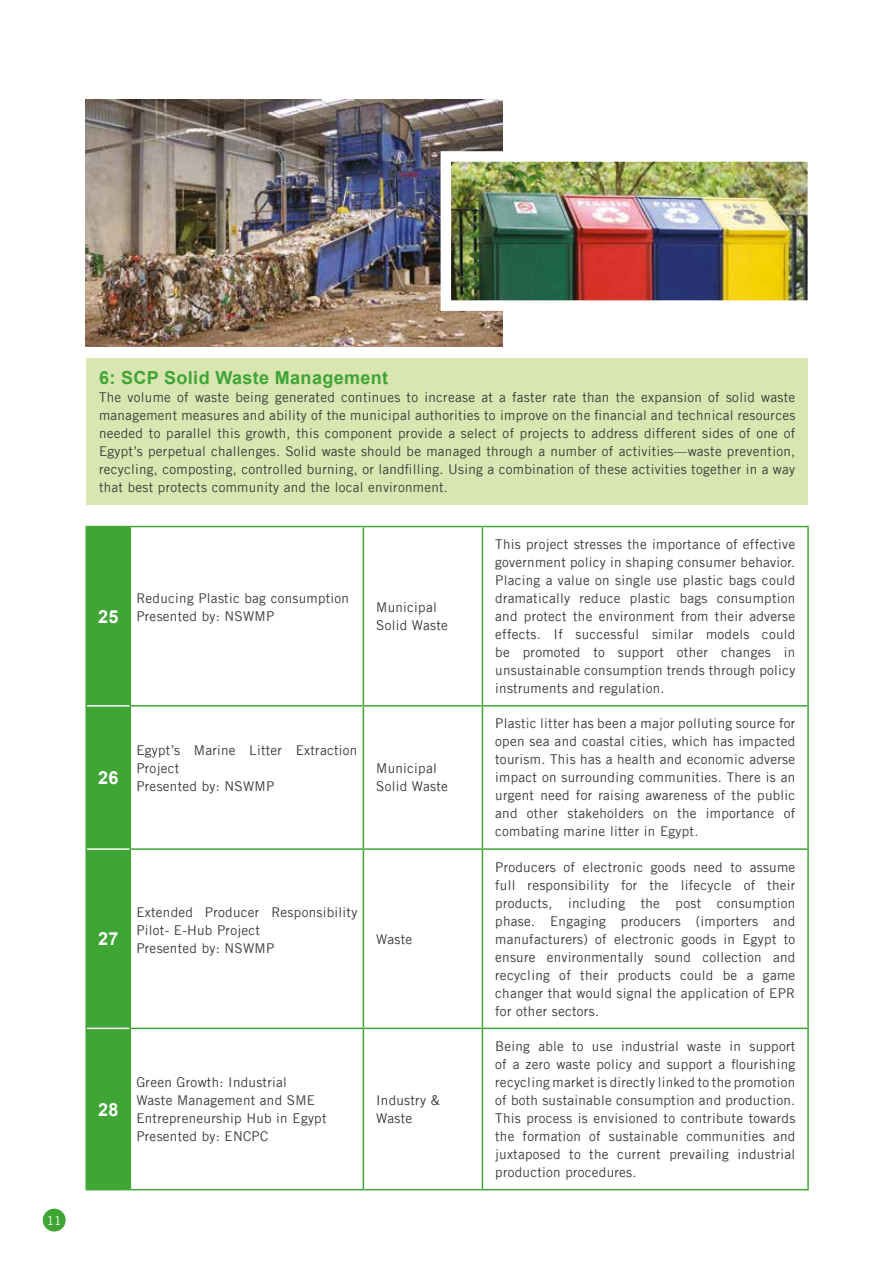
<style>
.page{position:relative;width:893px;height:1263px;background:#fff}
.page>*{position:absolute;margin:0;border:0;box-sizing:border-box;transform-origin:0 0}
.t1{font:700 18px "Arial";letter-spacing:.02em;color:#3fa535}
.t2{font:700 18px "Arial";letter-spacing:.02em;color:#fff}
.t3{font:13.5px/18px "Trade Gothic LT";letter-spacing:.02em;color:#3c3c3b}
.t4{font:12.15px "Trade Gothic LT";color:#fff}
</style>
<div class="page">
<div style="left:43px;top:1209px;width:23px;height:22px;background:#3fa535;border-radius:50%"></div>
<div style="left:86px;top:358px;width:722px;height:147px;background:#d9e6b1"></div>
<svg style="left:131px;top:527px;width:676px;height:662px"></svg>
<hr style="left:130px;top:527px;width:1px;height:178px;background:#3fa535">
<hr style="left:85px;top:706px;width:2px;height:143px;background:#3fa535">
<hr style="left:130px;top:706px;width:1px;height:142px;background:#3fa535">
<hr style="left:85px;top:849px;width:2px;height:179px;background:#3fa535">
<hr style="left:130px;top:850px;width:1px;height:178px;background:#3fa535">
<hr style="left:130px;top:1029px;width:1px;height:160px;background:#3fa535">
<hr style="left:807px;top:706px;width:2px;height:142px;background:#3fa535">
<hr style="left:807px;top:850px;width:2px;height:178px;background:#3fa535">
<hr style="left:85px;top:1028px;width:2px;height:161px;background:#3fa535">
<hr style="left:807px;top:1029px;width:2px;height:160px;background:#3fa535">
<hr style="left:85px;top:526px;width:36px;height:1px;background:#3fa535">
<hr style="left:85px;top:527px;width:2px;height:179px;background:#3fa535">
<hr style="left:130px;top:526px;width:233px;height:1px;background:#3fa535">
<hr style="left:363px;top:526px;width:119px;height:1px;background:#3fa535">
<hr style="left:482px;top:526px;width:327px;height:1px;background:#3fa535">
<hr style="left:807px;top:527px;width:2px;height:178px;background:#3fa535">
<hr style="left:85px;top:1189px;width:36px;height:1px;background:#3fa535">
<div style="left:86px;top:526px;width:44px;height:664px;background:#3fa535"></div>
<hr style="left:130px;top:1189px;width:233px;height:1px;background:#3fa535">
<hr style="left:363px;top:1189px;width:119px;height:1px;background:#3fa535">
<hr style="left:482px;top:1189px;width:327px;height:1px;background:#3fa535">
<hr style="left:363px;top:527px;width:1px;height:178px;background:#3fa535">
<hr style="left:482px;top:527px;width:1px;height:178px;background:#3fa535">
<hr style="left:130px;top:705px;width:233px;height:1px;background:#3fa535">
<hr style="left:363px;top:706px;width:1px;height:142px;background:#3fa535">
<hr style="left:363px;top:705px;width:119px;height:1px;background:#3fa535">
<hr style="left:482px;top:706px;width:1px;height:142px;background:#3fa535">
<hr style="left:482px;top:705px;width:327px;height:1px;background:#3fa535">
<hr style="left:130px;top:848px;width:233px;height:2px;background:#3fa535">
<hr style="left:363px;top:850px;width:1px;height:178px;background:#3fa535">
<hr style="left:363px;top:848px;width:119px;height:2px;background:#3fa535">
<hr style="left:482px;top:850px;width:1px;height:178px;background:#3fa535">
<hr style="left:482px;top:848px;width:327px;height:2px;background:#3fa535">
<hr style="left:130px;top:1028px;width:233px;height:1px;background:#3fa535">
<hr style="left:363px;top:1029px;width:1px;height:160px;background:#3fa535">
<hr style="left:363px;top:1028px;width:119px;height:1px;background:#3fa535">
<hr style="left:482px;top:1029px;width:1px;height:160px;background:#3fa535">
<hr style="left:482px;top:1028px;width:327px;height:1px;background:#3fa535">
<img style="left:86px;top:100px;width:416px;height:246px">
<img style="left:435px;top:146px;width:373px;height:170px">
<p class="t4" style="left:47px;top:1213px;width:16px">11</p>
<h1 class="t1" style="left:99px;top:366px;width:291px">6: SCP Solid Waste Management</h1>
<p class="t3" style="left:99px;top:388px;width:698px;text-align:justify">The volume of waste being generated continues to increase at a faster rate than the expansion of solid waste management measures and ability of the municipal authorities to improve on the financial and technical resources needed to parallel this growth, this component provide a select of projects to address different sides of one of Egypt’s perpetual challenges. Solid waste should be managed through a number of activities—waste prevention, recycling, composting, controlled burning, or landfilling. Using a combination of these activities together in a way that best protects community and the local environment.</p>
<h1 class="t2" style="left:98px;top:604px;width:22px">25</h1>
<p class="t3" style="left:136px;top:589px;width:214px">Reducing Plastic bag consumption<br>Presented by: NSWMP</p>
<p class="t3" style="left:376px;top:598px;width:73px">Municipal<br>Solid Waste</p>
<h1 class="t2" style="left:98px;top:766px;width:22px">26</h1>
<p class="t3" style="left:136px;top:741px;width:223px">Egypt’s Marine Litter Extraction<br>Project<br>Presented by: NSWMP</p>
<p class="t3" style="left:376px;top:759px;width:73px">Municipal<br>Solid Waste</p>
<h1 class="t2" style="left:98px;top:927px;width:22px">27</h1>
<p class="t3" style="left:136px;top:903px;width:223px">Extended Producer Responsibility<br>Pilot- E-Hub Project<br>Presented by: NSWMP</p>
<p class="t3" style="left:376px;top:930px;width:38px">Waste</p>
<h1 class="t2" style="left:98px;top:1097px;width:22px">28</h1>
<p class="t3" style="left:136px;top:1073px;width:192px">Green Growth: Industrial<br>Waste Management and SME<br>Entrepreneurship Hub in Egypt<br>Presented by: ENCPC</p>
<p class="t3" style="left:376px;top:1091px;width:65px">Industry &amp;<br>Waste</p>
<p class="t3" style="left:495px;top:535px;width:302px;text-align:justify">This project stresses the importance of effective government policy in shaping consumer behavior.<br>Placing a value on single use plastic bags could dramatically reduce plastic bags consumption and protect the environment from their adverse effects. If successful similar models could be promoted to support other changes in unsustainable consumption trends through policy instruments and regulation.</p>
<p class="t3" style="left:495px;top:714px;width:302px;text-align:justify">Plastic litter has been a major polluting source for open sea and coastal cities, which has impacted tourism. This has a health and economic adverse impact on surrounding communities. There is an urgent need for raising awareness of the public and other stakeholders on the importance of combating marine litter in Egypt.</p>
<p class="t3" style="left:495px;top:858px;width:302px;text-align:justify">Producers of electronic goods need to assume full responsibility for the lifecycle of their products, including the post consumption phase. Engaging producers (importers and manufacturers) of electronic goods in Egypt to ensure environmentally sound collection and recycling of their products could be a game changer that would signal the application of EPR for other sectors.</p>
<p class="t3" style="left:495px;top:1037px;width:302px;text-align:justify">Being able to use industrial waste in support of a zero waste policy and support a flourishing recycling market is directly linked to the promotion of both sustainable consumption and production.<br>This process is envisioned to contribute towards the formation of sustainable communities and juxtaposed to the current prevailing industrial production procedures.</p>
</div>
